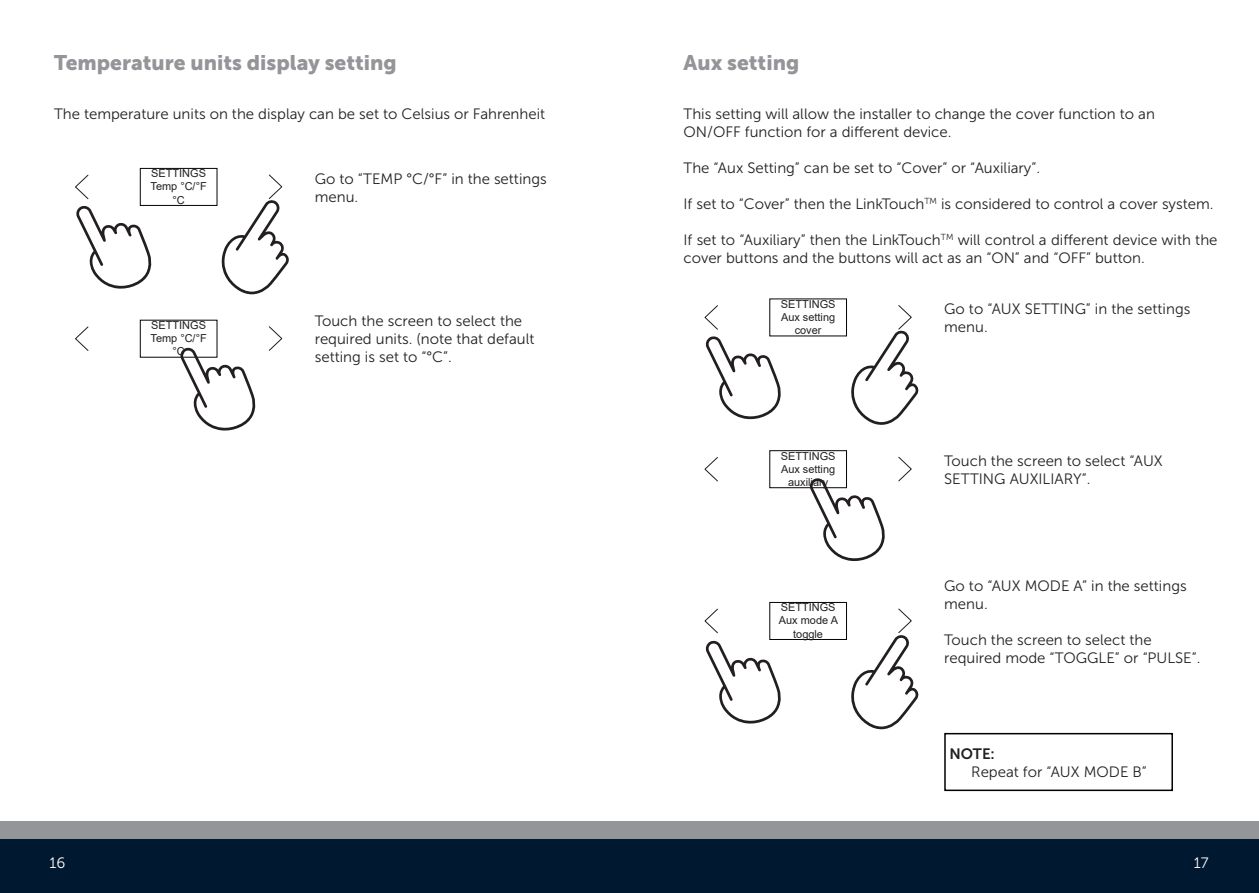
<style>
.page{position:relative;width:1259px;height:893px;background:#fff}
.page>*{position:absolute;margin:0;border:0;box-sizing:border-box;transform-origin:0 0}
.t1{font:21px "Museo Sans 900";color:#939598}
.t2{font:15px/18px "Museo Sans 300";color:#231f20}
.t3{font:15px "Museo Sans 700";color:#231f20}
.t4{font:15px "Museo Sans 300";color:#fff}
.t5{font:10.95px/13.2px "Arial";color:#231f20;text-align:center}
</style>
<div class="page">
<div style="left:614px;top:839px;width:645px;height:54px;background:#001930"></div>
<div style="left:614px;top:822px;width:645px;height:17px;background:#939598"></div>
<div style="left:0;top:839px;width:644px;height:54px;background:#001930"></div>
<div style="left:0;top:822px;width:644px;height:17px;background:#939598"></div>
<div style="left:140px;top:168px;width:77px;height:38px;border:1px solid #040503"></div>
<svg style="left:75px;top:174px;width:214px;height:120px"></svg>
<svg style="left:75px;top:325px;width:208px;height:106px"></svg>
<div style="left:769px;top:602px;width:77px;height:38px;border:1px solid #040503"></div>
<div style="left:944px;top:733px;width:229px;height:58px;border:2px solid #000"></div>
<svg style="left:704px;top:304px;width:215px;height:121px"></svg>
<svg style="left:704px;top:608px;width:215px;height:121px"></svg>
<svg style="left:704px;top:456px;width:208px;height:106px"></svg>
<h1 class="t1" style="left:54px;top:50px;width:344px">Temperature units display setting</h1>
<p class="t2" style="left:54px;top:105px;width:493px">The temperature units on the display can be set to Celsius or Fahrenheit</p>
<p class="t5" style="left:150px;top:167px;width:58px">SETTINGS<br>Temp °C/°F °C</p>
<p class="t5" style="left:150px;top:318px;width:58px">SETTINGS<br>Temp °C/°F °C</p>
<p class="t2" style="left:315px;top:169px;width:233px">Go to “TEMP °C/°F” in the settings menu.</p>
<p class="t2" style="left:315px;top:312px;width:221px">Touch the screen to select the required units. (note that default setting is set to “°C”.</p>
<h1 class="t1" style="left:683px;top:50px;width:117px">Aux setting</h1>
<p class="t2" style="left:683px;top:105px;width:473px">This setting will allow the installer to change the cover function to an<br>ON/OFF function for a different device.</p>
<p class="t2" style="left:683px;top:159px;width:358px">The “Aux Setting” can be set to “Cover” or “Auxiliary”.</p>
<p class="t2" style="left:683px;top:195px;width:531px">If set to “Cover” then the LinkTouch<sup>TM</sup> is considered to control a cover system.</p>
<p class="t2" style="left:683px;top:231px;width:535px">If set to “Auxiliary” then the LinkTouch<sup>TM</sup> will control a different device with the cover buttons and the buttons will act as an “ON” and “OFF” button.</p>
<p class="t5" style="left:781px;top:297px;width:56px">SETTINGS<br>Aux setting cover</p>
<p class="t2" style="left:944px;top:300px;width:248px">Go to “AUX SETTING” in the settings menu.</p>
<p class="t5" style="left:781px;top:449px;width:56px">SETTINGS<br>Aux setting auxiliary</p>
<p class="t5" style="left:779px;top:601px;width:61px">SETTINGS<br>Aux mode A toggle</p>
<p class="t2" style="left:944px;top:452px;width:220px">Touch the screen to select “AUX<br>SETTING AUXILIARY”.</p>
<p class="t2" style="left:944px;top:577px;width:244px">Go to “AUX MODE A” in the settings menu.</p>
<p class="t2" style="left:944px;top:631px;width:258px">Touch the screen to select the required mode “TOGGLE” or “PULSE”.</p>
<p class="t3" style="left:949px;top:745px;width:47px">NOTE:</p>
<p class="t2" style="left:971px;top:763px;width:177px">Repeat for “AUX MODE B”</p>
<p class="t4" style="left:50px;top:854px;width:17px">16</p>
<p class="t4" style="left:1194px;top:854px;width:16px">17</p>
</div>
